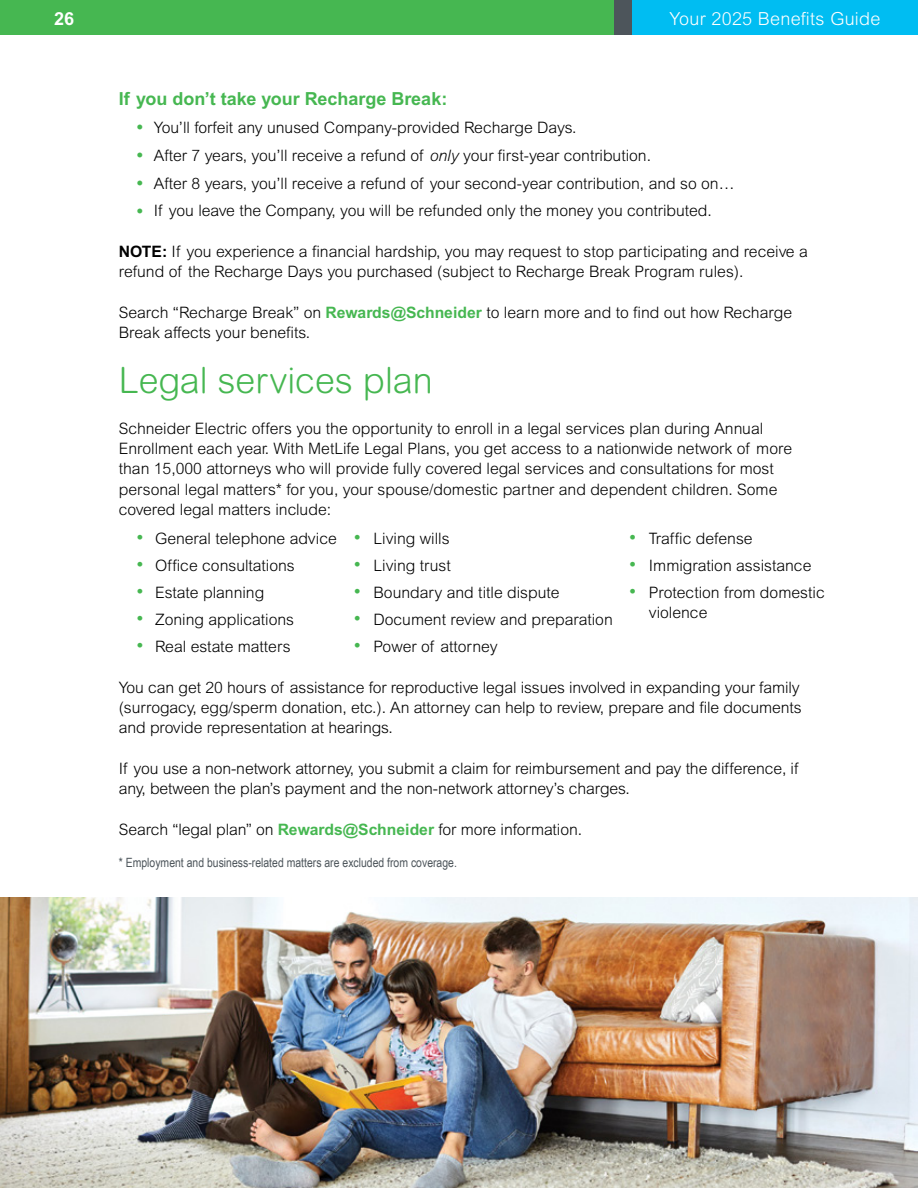
<style>
.page{position:relative;width:918px;height:1188px;background:#fff}
.page>*{position:absolute;margin:0;border:0;box-sizing:border-box;transform-origin:0 0}
.t1{font:300 36px "Arial Rounded MT Std";color:#46b751}
.t2{font:700 18px "Arial MT Pro";color:#46b751}
.t3{font:300 18px "Arial MT Pro";letter-spacing:.015em;color:#fff}
.t4{font:700 18px "Arial MT Pro";color:#fff}
.t5{font:300 15.75px/20.2px "Arial MT Pro";color:#000}
.t6{font:12.75px "Arial Narrow";color:#4d555b}
.s1{font-family:"Arial";font-weight:400;font-size:19.5px;color:#46b751}
.s2{font-style:italic}
.s3{font-weight:700}
.s4{font-weight:700;color:#46b751}
.s5{font-size:19.5px;color:#46b751}
</style>
<div class="page">
<div style="left:632px;top:0;width:286px;height:35px;background:#00bdf2"></div>
<div style="left:0;top:0;width:632px;height:35px;background:#46b751"></div>
<div style="left:615px;top:0;width:17px;height:35px;background:#4d555b"></div>
<img style="left:0;top:897px;width:918px;height:291px">
<p class="t4" style="left:54px;top:8px;width:22px">26</p>
<p class="t3" style="left:669px;top:7px;width:212px">Your 2025 Benefits Guide</p>
<p class="t2" style="left:119px;top:88px;width:330px">If you don’t take your Recharge Break:</p>
<p class="t5" style="left:136px;top:117px;width:442px"><span class="s1">•</span> You’ll forfeit any unused Company-provided Recharge Days.</p>
<p class="t5" style="left:136px;top:145px;width:516px"><span class="s1">•</span> After 7 years, you’ll receive a refund of <span class="s2">only</span> your first-year contribution.</p>
<p class="t5" style="left:136px;top:173px;width:600px"><span class="s1">•</span> After 8 years, you’ll receive a refund of your second-year contribution, and so on…</p>
<p class="t5" style="left:136px;top:201px;width:577px"><span class="s1">•</span> If you leave the Company, you will be refunded only the money you contributed.</p>
<p class="t5" style="left:119px;top:242px;width:691px"><span class="s3">NOTE:</span> If you experience a financial hardship, you may request to stop participating and receive a refund of the Recharge Days you purchased (subject to Recharge Break Program rules).</p>
<p class="t5" style="left:119px;top:302px;width:675px">Search “Recharge Break” on <span class="s4">Rewards@Schneider</span> to learn more and to find out how Recharge<br>Break affects your benefits.</p>
<h1 class="t1" style="left:119px;top:360px;width:315px">Legal services plan</h1>
<p class="t5" style="left:119px;top:419px;width:675px">Schneider Electric offers you the opportunity to enroll in a legal services plan during Annual Enrollment each year. With MetLife Legal Plans, you get access to a nationwide network of more than 15,000 attorneys who will provide fully covered legal services and consultations for most personal legal matters* for you, your spouse/domestic partner and dependent children. Some covered legal matters include:</p>
<p class="t5" style="left:135px;top:529px;width:316px"><span class="s5">•</span> General telephone advice <span class="s5">•</span> Living wills</p>
<p class="t5" style="left:628px;top:529px;width:126px"><span class="s5">•</span> Traffic defense</p>
<p class="t5" style="left:135px;top:556px;width:161px"><span class="s5">•</span> Office consultations</p>
<p class="t5" style="left:352px;top:556px;width:100px"><span class="s5">•</span> Living trust</p>
<p class="t5" style="left:628px;top:556px;width:185px"><span class="s5">•</span> Immigration assistance</p>
<p class="t5" style="left:135px;top:583px;width:131px"><span class="s5">•</span> Estate planning</p>
<p class="t5" style="left:352px;top:583px;width:209px"><span class="s5">•</span> Boundary and title dispute</p>
<p class="t5" style="left:649px;top:583px;width:177px;text-indent:-21px"><span class="s5">•</span> Protection from domestic violence</p>
<p class="t5" style="left:135px;top:610px;width:161px"><span class="s5">•</span> Zoning applications</p>
<p class="t5" style="left:352px;top:610px;width:262px"><span class="s5">•</span> Document review and preparation</p>
<p class="t5" style="left:135px;top:637px;width:157px"><span class="s5">•</span> Real estate matters</p>
<p class="t5" style="left:352px;top:637px;width:147px"><span class="s5">•</span> Power of attorney</p>
<p class="t5" style="left:119px;top:677px;width:684px">You can get 20 hours of assistance for reproductive legal issues involved in expanding your family (surrogacy, egg/sperm donation, etc.). An attorney can help to review, prepare and file documents and provide representation at hearings.</p>
<p class="t5" style="left:119px;top:758px;width:681px">If you use a non-network attorney, you submit a claim for reimbursement and pay the difference, if any, between the plan’s payment and the non-network attorney’s charges.</p>
<p class="t5" style="left:119px;top:819px;width:465px">Search “legal plan” on <span class="s4">Rewards@Schneider</span> for more information.</p>
<p class="t6" style="left:119px;top:854px;width:340px">* Employment and business-related matters are excluded from coverage.</p>
</div>
